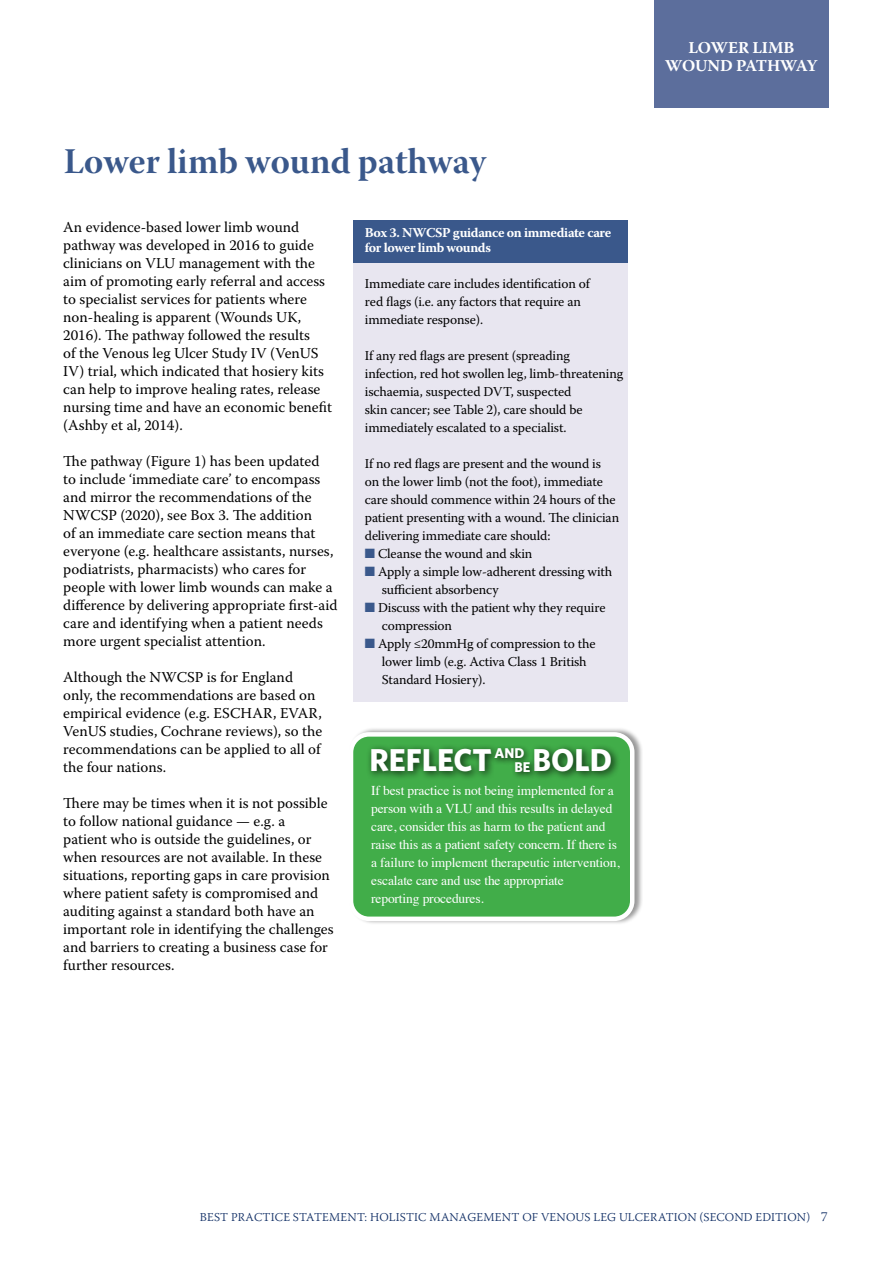
<style>
.page{position:relative;width:893px;height:1263px;background:#fff}
.page>*{position:absolute;margin:0;border:0;box-sizing:border-box;transform-origin:0 0}
.t1{font:36px "Warnock Pro Bold Subh";color:#3a588b}
.t2{font:700 31.65px "Whitney";color:#fff}
.t3{font:700 16.5px/18px "Warnock Pro";letter-spacing:-.01em;color:#fff;text-align:center}
.t4{font:15px/18px "Warnock Pro";color:#000}
.t5{font:700 14.1px/13.5px "Whitney";color:#fff}
.t6{font:13.5px/18px "Warnock Pro";letter-spacing:-.01em;color:#000}
.t7{font:13.5px/18px "Times";letter-spacing:-.01em;color:#fff}
.t8{font:700 13.5px/15px "Warnock Pro";letter-spacing:-.03em;color:#fff}
.t9{font:300 12px "Warnock Pro";letter-spacing:.01em;color:#102e65}
.s1{color:#3a588b}
.s2{font-size:13.5px}
</style>
<div class="page">
<div style="left:654px;top:0;width:174px;height:107px;background:#5c6e9c"></div>
<div style="left:349px;top:727px;width:294px;height:198px;background:#000;opacity:.4"></div>
<div style="left:351px;top:734px;width:281px;height:185px;background:#41ad49;border-radius:18px"></div>
<div style="left:349px;top:732px;width:285px;height:189px;border:4px solid #fff;border-radius:18px"></div>
<div style="left:366px;top:743px;width:135px;height:38px;background:#000;opacity:.75"></div>
<div style="left:529px;top:743px;width:92px;height:38px;background:#000;opacity:.75"></div>
<div style="left:491px;top:744px;width:40px;height:22px;background:#000;opacity:.75"></div>
<div style="left:511px;top:758px;width:27px;height:21px;background:#000;opacity:.75"></div>
<div style="left:353px;top:221px;width:275px;height:481px;background:#e8e6f0"></div>
<div style="left:354px;top:221px;width:274px;height:42px;background:#3a588b"></div>
<h1 class="t1" style="left:64px;top:139px;width:424px">Lower limb wound pathway</h1>
<p class="t4" style="left:63px;top:218px;width:270px">An evidence-based lower limb wound pathway was developed in 2016 to guide clinicians on VLU management with the aim of promoting early referral and access to specialist services for patients where non-healing is apparent (Wounds UK, 2016). The pathway followed the results<br>of the Venous leg Ulcer Study IV (VenUS IV) trial, which indicated that hosiery kits can help to improve healing rates, release nursing time and have an economic benefit (Ashby et al, 2014).</p>
<p class="t4" style="left:63px;top:452px;width:276px">The pathway (Figure 1) has been updated<br>to include ‘immediate care’ to encompass and mirror the recommendations of the NWCSP (2020), see Box 3. The addition<br>of an immediate care section means that everyone (e.g. healthcare assistants, nurses, podiatrists, pharmacists) who cares for people with lower limb wounds can make a difference by delivering appropriate first-aid care and identifying when a patient needs more urgent specialist attention.</p>
<p class="t4" style="left:63px;top:668px;width:260px">Although the NWCSP is for England only, the recommendations are based on empirical evidence (e.g. ESCHAR, EVAR, VenUS studies, Cochrane reviews), so the recommendations can be applied to all of the four nations.</p>
<p class="t4" style="left:63px;top:794px;width:272px">There may be times when it is not possible to follow national guidance — e.g. a<br>patient who is outside the guidelines, or when resources are not available. In these situations, reporting gaps in care provision where patient safety is compromised and auditing against a standard both have an important role in identifying the challenges and barriers to creating a business case for further resources.</p>
<p class="t8" style="left:365px;top:225px;width:248px">Box 3. NWCSP guidance on immediate care for lower limb wounds</p>
<p class="t6" style="left:365px;top:274px;width:226px">Immediate care includes identification of red flags (i.e. any factors that require an immediate response).</p>
<p class="t6" style="left:365px;top:346px;width:260px">If any red flags are present (spreading infection, red hot swollen leg, limb-threatening ischaemia, suspected DVT, suspected<br>skin cancer; see Table 2), care should be immediately escalated to a specialist.</p>
<p class="t6" style="left:365px;top:454px;width:256px">If no red flags are present and the wound is<br>on the lower limb (not the foot), immediate care should commence within 24 hours of the patient presenting with a wound. The clinician delivering immediate care should:</p>
<p class="t6" style="left:365px;top:544px;width:169px"><span class="s1">■</span> Cleanse the wound and skin</p>
<p class="t6" style="left:382px;top:562px;width:232px;text-indent:-17px"><span class="s1">■</span> Apply a simple low-adherent dressing with sufficient absorbency</p>
<p class="t6" style="left:382px;top:598px;width:225px;text-indent:-17px"><span class="s1">■</span> Discuss with the patient why they require compression</p>
<p class="t6" style="left:382px;top:634px;width:215px;text-indent:-17px"><span class="s1">■</span> Apply ≤20mmHg of compression to the lower limb (e.g. Activa Class 1 British<br>Standard Hosiery).</p>
<p class="t5" style="left:515px;top:746px;width:17px;text-indent:-20px">AND<br>BE</p>
<p class="t7" style="left:371px;top:781px;width:250px">If best practice is not being implemented for a person with a VLU and this results in delayed care, consider this as harm to the patient and raise this as a patient safety concern. If there is a failure to implement therapeutic intervention, escalate care and use the appropriate<br>reporting procedures.</p>
<h2 class="t2" style="left:369px;top:740px;width:124px">REFLECT</h2>
<h2 class="t2" style="left:533px;top:740px;width:81px">BOLD</h2>
<p class="t3" style="left:665px;top:38px;width:154px">LOWER LIMB<br>WOUND PATHWAY</p>
<p class="t9" style="left:200px;top:1210px;width:629px">BEST PRACTICE STATEMENT: HOLISTIC MANAGEMENT OF VENOUS LEG ULCERATION (SECOND EDITION) <span class="s2">7</span></p>
</div>
